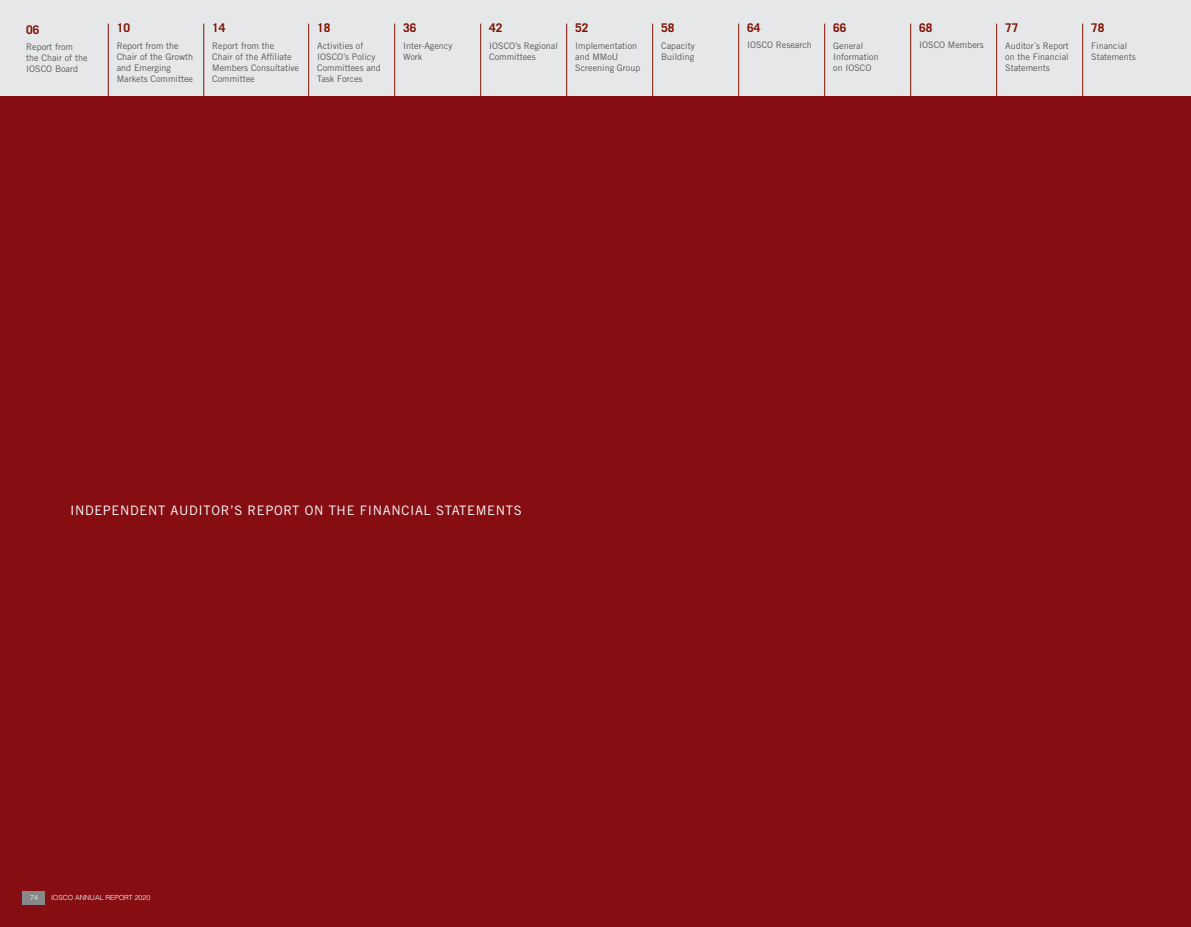
<style>
.page{position:relative;width:1191px;height:927px;background:#fff}
.page>*{position:absolute;margin:0;border:0;box-sizing:border-box;transform-origin:0 0}
.t1{font:13px "Trade Gothic LT Std";letter-spacing:.05em;color:#fff}
.t2{font:700 12px "Trade Gothic LT Std";color:#841001}
.t3{font:9px/11px "Trade Gothic LT Std";color:#575756}
.t4{font:300 7px "Helvetica";color:#fff}
</style>
<div class="page">
<div style="left:0;top:0;width:1191px;height:96px;background:#e6e7e8"></div>
<hr style="left:108px;top:24px;width:1px;height:72px;background:#841001">
<hr style="left:204px;top:24px;width:1px;height:72px;background:#841001">
<hr style="left:308px;top:24px;width:1px;height:72px;background:#841001">
<hr style="left:394px;top:24px;width:1px;height:72px;background:#841001">
<hr style="left:480px;top:24px;width:1px;height:72px;background:#841001">
<hr style="left:566px;top:24px;width:1px;height:72px;background:#841001">
<hr style="left:652px;top:24px;width:1px;height:72px;background:#841001">
<hr style="left:738px;top:24px;width:1px;height:72px;background:#841001">
<hr style="left:824px;top:24px;width:1px;height:72px;background:#841001">
<hr style="left:910px;top:24px;width:1px;height:72px;background:#841001">
<hr style="left:996px;top:24px;width:1px;height:72px;background:#841001">
<hr style="left:1082px;top:24px;width:1px;height:72px;background:#841001">
<div style="left:0;top:96px;width:1191px;height:831px;background:#860e13"></div>
<div style="left:23px;top:891px;width:269px;height:13px;background:#87888a"></div>
<div style="left:45px;top:891px;width:247px;height:13px;background:#860e13"></div>
<h2 class="t2" style="left:26px;top:22px;width:15px">06</h2>
<p class="t3" style="left:26px;top:42px;width:63px">Report from the Chair of the<br>IOSCO Board</p>
<h2 class="t2" style="left:117px;top:21px;width:15px">10</h2>
<p class="t3" style="left:117px;top:40px;width:78px">Report from the<br>Chair of the Growth and Emerging<br>Markets Committee</p>
<h2 class="t2" style="left:212px;top:21px;width:15px">14</h2>
<p class="t3" style="left:212px;top:40px;width:88px">Report from the<br>Chair of the Affiliate<br>Members Consultative<br>Committee</p>
<h2 class="t2" style="left:317px;top:21px;width:15px">18</h2>
<p class="t3" style="left:317px;top:40px;width:65px">Activities of<br>IOSCO’s Policy<br>Committees and<br>Task Forces</p>
<h2 class="t2" style="left:403px;top:21px;width:15px">36</h2>
<p class="t3" style="left:403px;top:40px;width:51px">Inter-Agency<br>Work</p>
<h2 class="t2" style="left:489px;top:21px;width:15px">42</h2>
<p class="t3" style="left:489px;top:40px;width:70px">IOSCO’s Regional<br>Committees</p>
<h2 class="t2" style="left:575px;top:21px;width:15px">52</h2>
<p class="t3" style="left:575px;top:40px;width:67px">Implementation and MMoU<br>Screening Group</p>
<h2 class="t2" style="left:661px;top:21px;width:15px">58</h2>
<p class="t3" style="left:661px;top:40px;width:35px">Capacity<br>Building</p>
<h2 class="t2" style="left:747px;top:21px;width:15px">64</h2>
<p class="t3" style="left:747px;top:39px;width:66px">IOSCO Research</p>
<h2 class="t2" style="left:833px;top:21px;width:15px">66</h2>
<p class="t3" style="left:833px;top:40px;width:47px">General<br>Information on IOSCO</p>
<h2 class="t2" style="left:919px;top:21px;width:15px">68</h2>
<p class="t3" style="left:919px;top:39px;width:66px">IOSCO Members</p>
<h2 class="t2" style="left:1005px;top:21px;width:15px">77</h2>
<p class="t3" style="left:1005px;top:40px;width:65px;text-align:justify">Auditor´s Report on the Financial Statements</p>
<h2 class="t2" style="left:1091px;top:21px;width:15px">78</h2>
<p class="t3" style="left:1091px;top:40px;width:46px">Financial<br>Statements</p>
<h1 class="t1" style="left:70px;top:503px;width:453px">INDEPENDENT AUDITOR’S REPORT ON THE FINANCIAL STATEMENTS</h1>
<p class="t4" style="left:30px;top:892px;width:9px">74</p>
<p class="t4" style="left:51px;top:892px;width:101px">IOSCO ANNUAL REPORT 2020</p>
</div>
